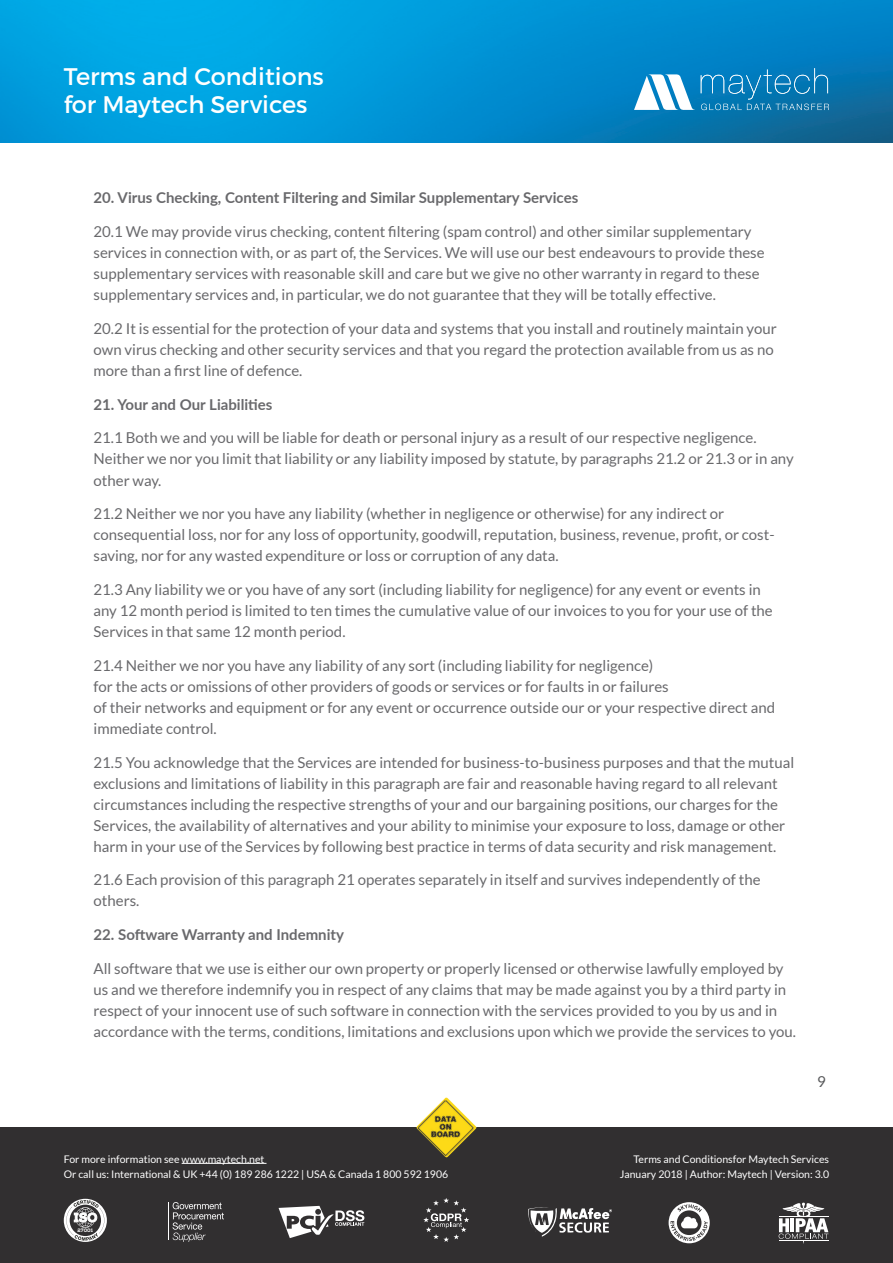
<style>
.page{position:relative;width:893px;height:1263px;background:#fff}
.page>*{position:absolute;margin:0;border:0;box-sizing:border-box;transform-origin:0 0}
.t1{font:24px/28.5px "Montserrat";color:#fff}
.MAIN_SECTION_HEADER{font:15px/21px "Lato";color:#69696c}
.MAIN_SECTION_HEADER-2{font:700 15px "Lato";color:#69696c}
.t2{font:15px "Lato";color:#57585a}
.t3{font:10.5px/15px "Lato";color:#fff}
.t4{font:800 4.95px "Nexa Slab";color:#fff}
</style>
<div class="page">
<img style="left:0;top:0;width:893px;height:142px">
<svg style="left:634px;top:68px;width:195px;height:42px;background:#3b97c8"></svg>
<div style="left:0;top:1127px;width:893px;height:136px;background:#312f30"></div>
<svg style="left:669px;top:1202px;width:41px;height:41px"></svg>
<hr style="left:168px;top:1202px;width:1px;height:38px;background:#fff">
<svg style="left:173px;top:1202px;width:51px;height:40px"></svg>
<svg style="left:279px;top:1206px;width:85px;height:32px"></svg>
<svg style="left:528px;top:1207px;width:84px;height:30px"></svg>
<svg style="left:779px;top:1202px;width:49px;height:42px"></svg>
<svg style="left:423px;top:1198px;width:46px;height:44px"></svg>
<hr style="left:182px;top:1163px;width:84px;height:1px;background:#fff">
<svg style="left:64px;top:1199px;width:43px;height:43px"></svg>
<img style="left:416px;top:1097px;width:61px;height:61px">
<h1 class="t1" style="left:64px;top:62px;width:262px">Terms and Conditions for Maytech Services</h1>
<p class="MAIN_SECTION_HEADER-2" style="left:94px;top:187px;width:486px">20. Virus Checking, Content Filtering and Similar Supplementary Services</p>
<p class="MAIN_SECTION_HEADER" style="left:94px;top:221px;width:672px">20.1 We may provide virus checking, content filtering (spam control) and other similar supplementary services in connection with, or as part of, the Services. We will use our best endeavours to provide these supplementary services with reasonable skill and care but we give no other warranty in regard to these supplementary services and, in particular, we do not guarantee that they will be totally effective.</p>
<p class="MAIN_SECTION_HEADER" style="left:94px;top:318px;width:685px">20.2 It is essential for the protection of your data and systems that you install and routinely maintain your own virus checking and other security services and that you regard the protection available from us as no more than a first line of defence.</p>
<p class="MAIN_SECTION_HEADER-2" style="left:94px;top:393px;width:180px">21. Your and Our Liabilities</p>
<p class="MAIN_SECTION_HEADER" style="left:94px;top:427px;width:702px">21.1 Both we and you will be liable for death or personal injury as a result of our respective negligence.<br>Neither we nor you limit that liability or any liability imposed by statute, by paragraphs 21.2 or 21.3 or in any other way.</p>
<p class="MAIN_SECTION_HEADER" style="left:94px;top:503px;width:682px">21.2 Neither we nor you have any liability (whether in negligence or otherwise) for any indirect or consequential loss, nor for any loss of opportunity, goodwill, reputation, business, revenue, profit, or cost&shy;saving, nor for any wasted expenditure or loss or corruption of any data.</p>
<p class="MAIN_SECTION_HEADER" style="left:94px;top:579px;width:681px">21.3 Any liability we or you have of any sort (including liability for negligence) for any event or events in any 12 month period is limited to ten times the cumulative value of our invoices to you for your use of the<br>Services in that same 12 month period.</p>
<p class="MAIN_SECTION_HEADER" style="left:94px;top:655px;width:683px">21.4 Neither we nor you have any liability of any sort (including liability for negligence)<br>for the acts or omissions of other providers of goods or services or for faults in or failures<br>of their networks and equipment or for any event or occurrence outside our or your respective direct and immediate control.</p>
<p class="MAIN_SECTION_HEADER" style="left:94px;top:751px;width:702px">21.5 You acknowledge that the Services are intended for business-to-business purposes and that the mutual exclusions and limitations of liability in this paragraph are fair and reasonable having regard to all relevant circumstances including the respective strengths of your and our bargaining positions, our charges for the Services, the availability of alternatives and your ability to minimise your exposure to loss, damage or other harm in your use of the Services by following best practice in terms of data security and risk management.</p>
<p class="MAIN_SECTION_HEADER" style="left:94px;top:869px;width:669px">21.6 Each provision of this paragraph 21 operates separately in itself and survives independently of the others.</p>
<p class="MAIN_SECTION_HEADER-2" style="left:94px;top:923px;width:252px">22. Software Warranty and Indemnity</p>
<p class="MAIN_SECTION_HEADER" style="left:94px;top:958px;width:704px">All software that we use is either our own property or properly licensed or otherwise lawfully employed by us and we therefore indemnify you in respect of any claims that may be made against you by a third party in respect of your innocent use of such software in connection with the services provided to you by us and in accordance with the terms, conditions, limitations and exclusions upon which we provide the services to you.</p>
<p class="t2" style="left:817px;top:1073px;width:10px">9</p>
<p class="t3" style="left:64px;top:1151px;width:386px">For more information see www.maytech.net<br>Or call us: International &amp; UK +44 (0) 189 286 1222 | USA &amp; Canada 1 800 592 1906</p>
<p class="t3" style="left:620px;top:1151px;width:211px;text-align:right">Terms and Conditionsfor Maytech Services<br>January 2018 | Author: Maytech | Version: 3.0</p>
<p class="t4" style="left:78px;top:1227px;width:17px">27001</p>
</div>
